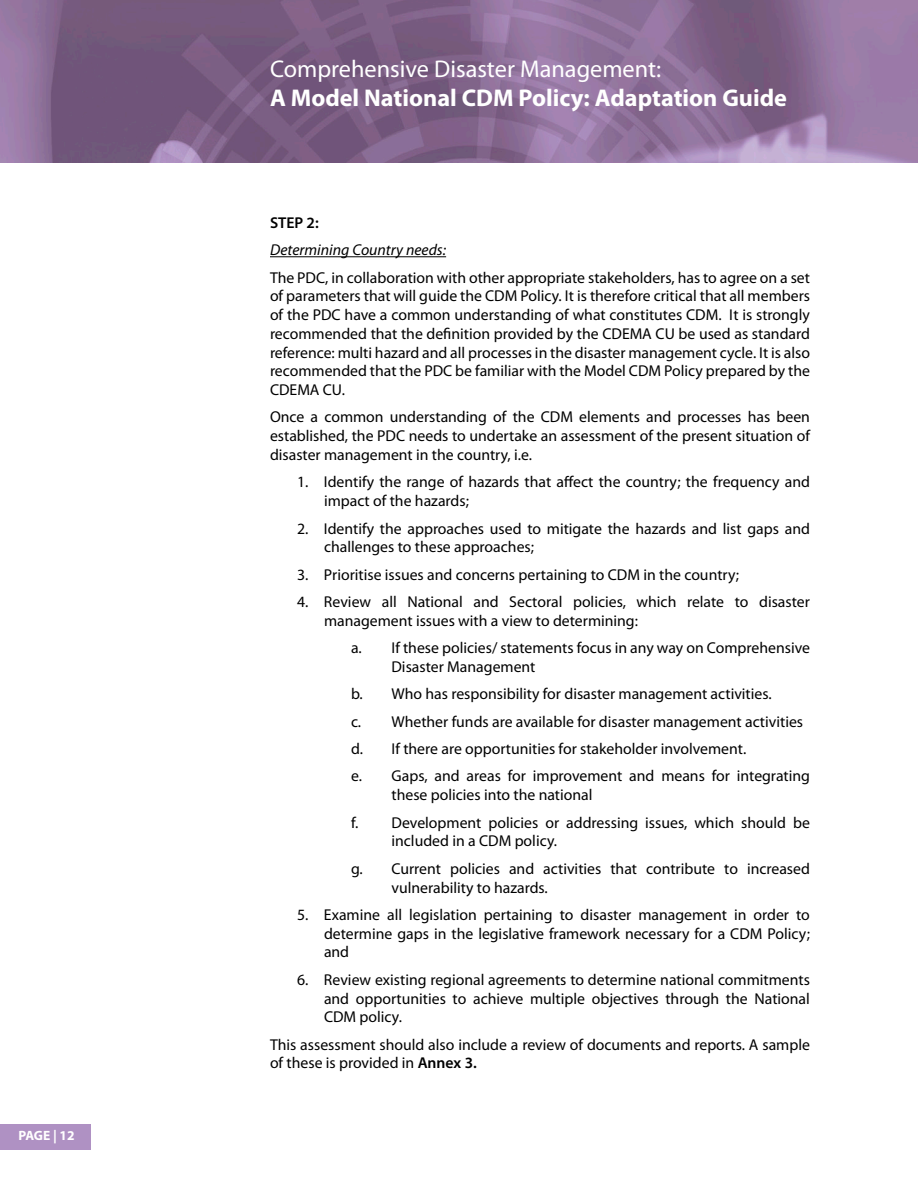
<style>
.page{position:relative;width:918px;height:1188px;background:#fff}
.page>*{position:absolute;margin:0;border:0;box-sizing:border-box;transform-origin:0 0}
.t1{font:700 24.3px "Myriad Pro";color:#fff}
.t2{font:24.3px "Myriad Pro";color:#fff}
.Body_Text{font:15.75px/18.8px "Myriad Pro";color:#000;text-align:justify}
.Tabbed_Numbers{font:15.75px/18.8px "Myriad Pro";color:#000}
.Tabbed_Text_2_1{font:15.75px/18.8px "Myriad Pro";color:#000}
.Body_Text-2{font:italic 15.75px "Myriad Pro";color:#000}
.Body_Text-3{font:600 15.75px "Myriad Pro";color:#000}
.t3{font:700 13.5px "Myriad Pro";letter-spacing:-.01em;color:#fff}
.s1{font-weight:600}
</style>
<div class="page">
<img style="left:0;top:0;width:918px;height:162px">
<div style="left:0;top:1125px;width:90px;height:25px;background:#af91c3"></div>
<hr style="left:270px;top:256px;width:176px;height:1px;background:#000">
<p class="t3" style="left:18px;top:1128px;width:58px">PAGE | 12</p>
<p class="t2" style="left:270px;top:56px;width:393px">Comprehensive Disaster Management:</p>
<p class="t1" style="left:270px;top:84px;width:519px">A Model National CDM Policy: Adaptation Guide</p>
<p class="Body_Text-3" style="left:270px;top:214px;width:50px">STEP 2:</p>
<p class="Body_Text-2" style="left:270px;top:241px;width:178px">Determining Country needs:</p>
<p class="Body_Text" style="left:270px;top:268px;width:542px">The PDC, in collaboration with other appropriate stakeholders, has to agree on a set of parameters that will guide the CDM Policy. It is therefore critical that all members of the PDC have a common understanding of what constitutes CDM. It is strongly recommended that the definition provided by the CDEMA CU be used as standard reference: multi hazard and all processes in the disaster management cycle. It is also recommended that the PDC be familiar with the Model CDM Policy prepared by the CDEMA CU.</p>
<p class="Body_Text" style="left:270px;top:408px;width:542px">Once a common understanding of the CDM elements and processes has been established, the PDC needs to undertake an assessment of the present situation of disaster management in the country, i.e.</p>
<p class="Tabbed_Numbers" style="left:324px;top:473px;width:488px;text-indent:-27px">1. Identify the range of hazards that affect the country; the frequency and impact of the hazards;</p>
<p class="Tabbed_Numbers" style="left:324px;top:519px;width:488px;text-indent:-27px">2. Identify the approaches used to mitigate the hazards and list gaps and challenges to these approaches;</p>
<p class="Tabbed_Numbers" style="left:297px;top:565px;width:444px">3. Prioritise issues and concerns pertaining to CDM in the country;</p>
<p class="Tabbed_Numbers" style="left:324px;top:593px;width:487px;text-indent:-27px">4. Review all National and Sectoral policies, which relate to disaster management issues with a view to determining:</p>
<p class="Tabbed_Text_2_1" style="left:392px;top:639px;width:420px;text-indent:-40px">a. If these policies/ statements focus in any way on Comprehensive<br>Disaster Management</p>
<p class="Tabbed_Text_2_1" style="left:351px;top:685px;width:422px">b. Who has responsibility for disaster management activities.</p>
<p class="Tabbed_Text_2_1" style="left:351px;top:712px;width:454px">c. Whether funds are available for disaster management activities</p>
<p class="Tabbed_Text_2_1" style="left:351px;top:740px;width:397px">d. If there are opportunities for stakeholder involvement.</p>
<p class="Tabbed_Text_2_1" style="left:392px;top:767px;width:420px;text-indent:-40px">e. Gaps, and areas for improvement and means for integrating these policies into the national</p>
<p class="Tabbed_Text_2_1" style="left:392px;top:813px;width:420px;text-indent:-40px">f. Development policies or addressing issues, which should be included in a CDM policy.</p>
<p class="Tabbed_Text_2_1" style="left:392px;top:859px;width:420px;text-indent:-40px">g. Current policies and activities that contribute to increased vulnerability to hazards.</p>
<p class="Tabbed_Numbers" style="left:324px;top:906px;width:488px;text-align:justify;text-indent:-27px">5. Examine all legislation pertaining to disaster management in order to determine gaps in the legislative framework necessary for a CDM Policy; and</p>
<p class="Tabbed_Numbers" style="left:324px;top:970px;width:487px;text-align:justify;text-indent:-27px">6. Review existing regional agreements to determine national commitments and opportunities to achieve multiple objectives through the National CDM policy.</p>
<p class="Body_Text" style="left:270px;top:1035px;width:541px">This assessment should also include a review of documents and reports. A sample of these is provided in <span class="s1">Annex 3.</span></p>
</div>
